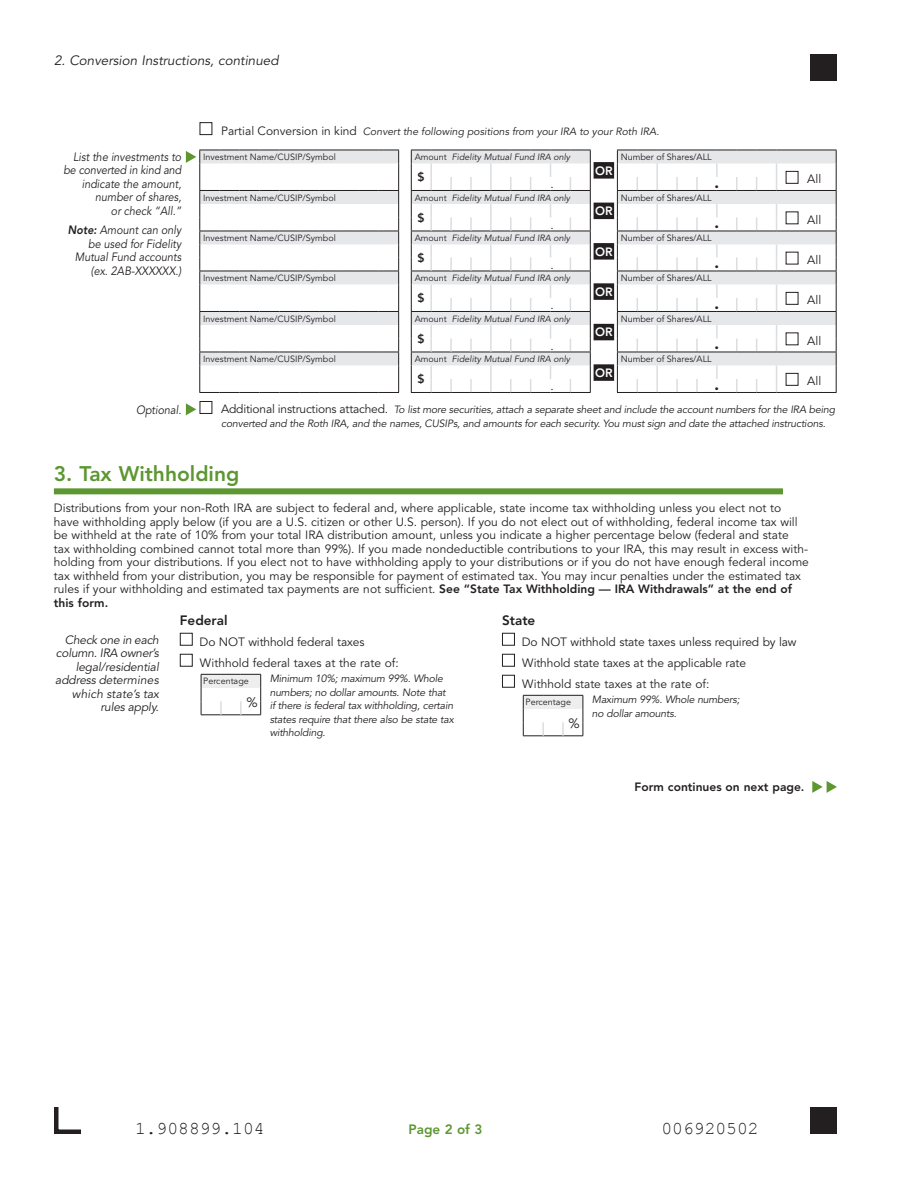
<style>
.page{position:relative;width:918px;height:1188px;background:#fff}
.page>*{position:absolute;margin:0;border:0;box-sizing:border-box;transform-origin:0 0}
.t1{font:800 21px "Avenir";color:#5c9731}
.t2{font:18px "Courier New";color:#231f20}
.t3{font:800 18px "Avenir";color:#231f20}
.t4{font:italic 13.5px "Avenir";color:#231f20}
.t5{font:800 13.5px "Avenir";color:#231f20}
.t6{font:800 13.5px "Avenir";color:#5c9731}
.t7{font:13.5px "Avenir";color:#231f20}
.t8{font:12px/13.5px "Avenir";color:#231f20}
.t9{font:italic 12px/13.5px "Avenir";color:#231f20;text-align:right;scale:.9 1}
.t10{font:italic 12px/13.5px "Avenir";color:#231f20;text-align:right}
.t11{font:800 12px "Avenir";color:#231f20}
.t12{font:800 12px "Avenir";color:#fff}
.t13{font:italic 10.5px/13.5px "Avenir";letter-spacing:-.015em;color:#231f20}
.t14{font:9px "Avenir";color:#231f20}
.t15{font:italic 9px "Avenir";color:#231f20}
.s1{font-weight:800}
.s2{font-style:normal;font-size:12px}
.s3{font-style:normal}
</style>
<div class="page">
<div style="left:54px;top:488px;width:729px;height:6px;background:#5c9731"></div>
<div style="left:200px;top:122px;width:12px;height:13px;border:1px solid #231f20"></div>
<svg style="left:399px;top:150px;width:437px;height:215px"></svg>
<svg style="left:836px;top:151px;width:1px;height:241px"></svg>
<hr style="left:777px;top:150px;width:60px;height:1px;background:#231f20">
<hr style="left:777px;top:190px;width:60px;height:1px;background:#231f20">
<hr style="left:777px;top:231px;width:60px;height:1px;background:#231f20">
<hr style="left:777px;top:271px;width:60px;height:1px;background:#231f20">
<hr style="left:777px;top:311px;width:60px;height:1px;background:#231f20">
<hr style="left:777px;top:352px;width:60px;height:1px;background:#231f20">
<hr style="left:777px;top:392px;width:60px;height:1px;background:#231f20">
<svg style="left:186px;top:150px;width:213px;height:243px"></svg>
<svg style="left:617px;top:150px;width:160px;height:243px"></svg>
<svg style="left:411px;top:150px;width:180px;height:243px"></svg>
<div style="left:594px;top:162px;width:20px;height:17px;background:#231f20"></div>
<div style="left:594px;top:203px;width:20px;height:16px;background:#231f20"></div>
<div style="left:594px;top:243px;width:20px;height:17px;background:#231f20"></div>
<div style="left:786px;top:171px;width:12px;height:13px;border:1px solid #231f20"></div>
<div style="left:594px;top:283px;width:20px;height:17px;background:#231f20"></div>
<div style="left:594px;top:324px;width:20px;height:16px;background:#231f20"></div>
<div style="left:594px;top:364px;width:20px;height:17px;background:#231f20"></div>
<div style="left:786px;top:292px;width:12px;height:13px;border:1px solid #231f20"></div>
<div style="left:786px;top:373px;width:12px;height:13px;border:1px solid #231f20"></div>
<svg style="left:186px;top:403px;width:10px;height:12px"></svg>
<div style="left:200px;top:401px;width:12px;height:13px;border:1px solid #231f20"></div>
<div style="left:180px;top:633px;width:13px;height:13px;border:1px solid #231f20"></div>
<div style="left:180px;top:654px;width:13px;height:13px;border:1px solid #231f20"></div>
<svg style="left:201px;top:674px;width:60px;height:42px"></svg>
<div style="left:502px;top:633px;width:13px;height:13px;border:1px solid #231f20"></div>
<div style="left:502px;top:654px;width:13px;height:13px;border:1px solid #231f20"></div>
<div style="left:502px;top:675px;width:13px;height:13px;border:1px solid #231f20"></div>
<svg style="left:523px;top:695px;width:61px;height:42px"></svg>
<svg style="left:812px;top:781px;width:25px;height:12px"></svg>
<div style="left:810px;top:54px;width:27px;height:27px;background:#231f20"></div>
<div style="left:810px;top:1107px;width:27px;height:27px;background:#231f20"></div>
<svg style="left:54px;top:1107px;width:27px;height:27px"></svg>
<p class="t4" style="left:54px;top:52px;width:226px">2. Conversion Instructions, continued</p>
<p class="t9" style="left:63px;top:150px;width:133px">List the investments to be converted in kind and indicate the amount, number of shares,<br>or check “All.”</p>
<p class="t9" style="left:68px;top:224px;width:128px"><span class="s1">Note:</span> Amount can only be used for Fidelity<br>Mutual Fund accounts (ex. 2AB-XXXXXX.)</p>
<p class="t13" style="left:221px;top:125px;width:440px"><span class="s2">Partial Conversion in kind</span> Convert the following positions from your IRA to your Roth IRA.</p>
<p class="t14" style="left:203px;top:152px;width:134px">Investment Name/CUSIP/Symbol</p>
<p class="t15" style="left:415px;top:152px;width:157px"><span class="s3">Amount</span> Fidelity Mutual Fund IRA only</p>
<p class="t12" style="left:595px;top:163px;width:19px">OR</p>
<p class="t12" style="left:595px;top:204px;width:19px">OR</p>
<p class="t12" style="left:595px;top:244px;width:19px">OR</p>
<p class="t14" style="left:621px;top:152px;width:93px">Number of Shares/ALL</p>
<p class="t11" style="left:418px;top:170px;width:9px">$</p>
<p class="t8" style="left:807px;top:173px;width:15px">All</p>
<p class="t8" style="left:551px;top:178px;width:5px">.</p>
<h2 class="t3" style="left:714px;top:171px;width:7px">.</h2>
<p class="t14" style="left:203px;top:193px;width:134px">Investment Name/CUSIP/Symbol</p>
<p class="t15" style="left:415px;top:193px;width:157px"><span class="s3">Amount</span> Fidelity Mutual Fund IRA only</p>
<p class="t14" style="left:621px;top:193px;width:93px">Number of Shares/ALL</p>
<p class="t11" style="left:418px;top:211px;width:9px">$</p>
<p class="t8" style="left:807px;top:213px;width:15px">All</p>
<p class="t8" style="left:551px;top:218px;width:5px">.</p>
<h2 class="t3" style="left:714px;top:211px;width:7px">.</h2>
<p class="t14" style="left:203px;top:233px;width:134px">Investment Name/CUSIP/Symbol</p>
<p class="t15" style="left:415px;top:233px;width:157px"><span class="s3">Amount</span> Fidelity Mutual Fund IRA only</p>
<p class="t14" style="left:621px;top:233px;width:93px">Number of Shares/ALL</p>
<p class="t11" style="left:418px;top:251px;width:9px">$</p>
<p class="t8" style="left:807px;top:254px;width:15px">All</p>
<p class="t8" style="left:551px;top:258px;width:5px">.</p>
<h2 class="t3" style="left:714px;top:251px;width:7px">.</h2>
<p class="t14" style="left:203px;top:273px;width:134px">Investment Name/CUSIP/Symbol</p>
<p class="t15" style="left:415px;top:273px;width:157px"><span class="s3">Amount</span> Fidelity Mutual Fund IRA only</p>
<p class="t12" style="left:595px;top:285px;width:19px">OR</p>
<p class="t12" style="left:595px;top:325px;width:19px">OR</p>
<p class="t12" style="left:595px;top:366px;width:19px">OR</p>
<p class="t14" style="left:621px;top:273px;width:93px">Number of Shares/ALL</p>
<p class="t11" style="left:418px;top:291px;width:9px">$</p>
<p class="t8" style="left:807px;top:294px;width:15px">All</p>
<p class="t8" style="left:551px;top:299px;width:5px">.</p>
<h2 class="t3" style="left:714px;top:292px;width:7px">.</h2>
<p class="t14" style="left:203px;top:314px;width:134px">Investment Name/CUSIP/Symbol</p>
<p class="t15" style="left:415px;top:314px;width:157px"><span class="s3">Amount</span> Fidelity Mutual Fund IRA only</p>
<p class="t14" style="left:621px;top:314px;width:93px">Number of Shares/ALL</p>
<p class="t11" style="left:418px;top:332px;width:9px">$</p>
<p class="t8" style="left:807px;top:334px;width:15px">All</p>
<p class="t8" style="left:551px;top:339px;width:5px">.</p>
<h2 class="t3" style="left:714px;top:332px;width:7px">.</h2>
<p class="t14" style="left:203px;top:354px;width:134px">Investment Name/CUSIP/Symbol</p>
<p class="t15" style="left:415px;top:354px;width:157px"><span class="s3">Amount</span> Fidelity Mutual Fund IRA only</p>
<p class="t14" style="left:621px;top:354px;width:93px">Number of Shares/ALL</p>
<p class="t11" style="left:418px;top:372px;width:9px">$</p>
<p class="t8" style="left:807px;top:375px;width:15px">All</p>
<p class="t8" style="left:551px;top:380px;width:5px">.</p>
<h2 class="t3" style="left:714px;top:373px;width:7px">.</h2>
<p class="t9" style="left:136px;top:403px;width:52px">Optional.</p>
<p class="t13" style="left:221px;top:403px;width:616px"><span class="s2">Additional instructions attached.</span> To list more securities, attach a separate sheet and include the account numbers for the IRA being converted and the Roth IRA, and the names, CUSIPs, and amounts for each security. You must sign and date the attached instructions.</p>
<h1 class="t1" style="left:54px;top:461px;width:187px">3. Tax Withholding</h1>
<p class="t8" style="left:54px;top:502px;width:757px">Distributions from your non-Roth IRA are subject to federal and, where applicable, state income tax withholding unless you elect not to have withholding apply below (if you are a U.S. citizen or other U.S. person). If you do not elect out of withholding, federal income tax will be withheld at the rate of 10% from your total IRA distribution amount, unless you indicate a higher percentage below (federal and state<br>tax withholding combined cannot total more than 99%). If you made nondeductible contributions to your IRA, this may result in excess with&shy;holding from your distributions. If you elect not to have withholding apply to your distributions or if you do not have enough federal income tax withheld from your distribution, you may be responsible for payment of estimated tax. You may incur penalties under the estimated tax rules if your withholding and estimated tax payments are not sufficient. <span class="s1">See “State Tax Withholding — IRA Withdrawals” at the end of this form.</span></p>
<p class="t5" style="left:180px;top:612px;width:49px">Federal</p>
<p class="t8" style="left:200px;top:631px;width:201px;line-height:21px">Do NOT withhold federal taxes<br>Withhold federal taxes at the rate of:</p>
<p class="t14" style="left:203px;top:676px;width:47px">Percentage</p>
<p class="t13" style="left:270px;top:672px;width:186px">Minimum 10%; maximum 99%. Whole numbers; no dollar amounts. Note that if there is federal tax withholding, certain states require that there also be state tax withholding.</p>
<p class="t5" style="left:502px;top:612px;width:35px">State</p>
<p class="t8" style="left:522px;top:631px;width:276px;line-height:21px">Do NOT withhold state taxes unless required by law<br>Withhold state taxes at the applicable rate<br>Withhold state taxes at the rate of:</p>
<p class="t14" style="left:526px;top:697px;width:47px">Percentage</p>
<p class="t13" style="left:592px;top:693px;width:149px">Maximum 99%. Whole numbers; no dollar amounts.</p>
<p class="t7" style="left:569px;top:716px;width:13px">%</p>
<p class="t10" style="left:55px;top:633px;width:105px">Check one in each column. IRA owner’s legal/residential address determines which state’s tax rules apply.</p>
<p class="t7" style="left:246px;top:695px;width:13px">%</p>
<p class="t11" style="left:634px;top:780px;width:172px">Form continues on next page.</p>
<h2 class="t2" style="left:135px;top:1117px;width:131px">1.908899.104</h2>
<p class="t6" style="left:409px;top:1121px;width:75px">Page 2 of 3</p>
<h2 class="t2" style="left:662px;top:1117px;width:99px">006920502</h2>
</div>
